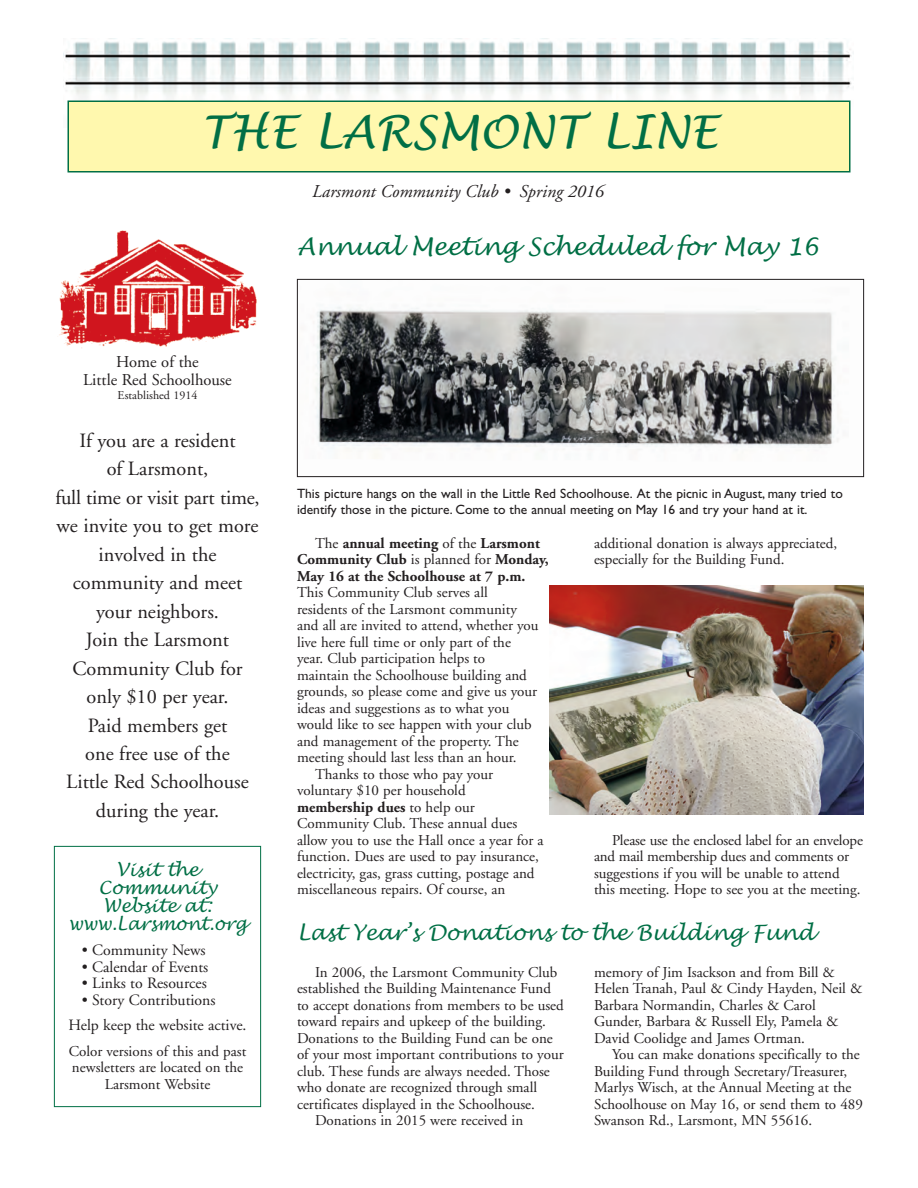
<style>
.page{position:relative;width:918px;height:1188px;background:#fff}
.page>*{position:absolute;margin:0;border:0;box-sizing:border-box;transform-origin:0 0}
.t1{font:italic 45px "Lucida Handwriting";color:#016f45}
.t2{font:italic 24px "Lucida Handwriting";color:#016f45}
.t3{font:italic 21px "Lucida Handwriting";color:#016f45}
.t4{font:20.25px/28.5px "Adobe Garamond";color:#231f20;text-align:center}
.t5{font:italic 18px/18px "Lucida Handwriting";color:#016f45;text-align:center}
.t6{font:italic 18px "Adobe Garamond";color:#231f20}
.t7{font:16.5px/18px "Adobe Garamond";color:#231f20;text-align:center}
.t8{font:15.75px/25.5px "Adobe Garamond";color:#231f20}
.t9{font:15px/16.5px "Adobe Garamond";color:#231f20}
.t10{font:700 15px/16.5px "Adobe Garamond";color:#231f20}
.t11{font:13.5px/16.5px "Gill Sans";color:#231f20}
.t12{font:12px "Adobe Garamond";color:#231f20}
.s1{font-weight:400}
</style>
<div class="page">
<img style="left:64px;top:38px;width:790px;height:89px">
<div style="left:69px;top:102px;width:780px;height:69px;background:#fff8ae"></div>
<div style="left:68px;top:100px;width:782px;height:72px;border:2px solid #016f45"></div>
<img style="left:59px;top:230px;width:198px;height:119px">
<img style="left:313px;top:306px;width:526px;height:153px">
<div style="left:297px;top:279px;width:567px;height:198px;border:1px solid #231f20"></div>
<img style="left:549px;top:585px;width:315px;height:229px">
<div style="left:54px;top:846px;width:207px;height:261px;border:1px solid #016f45"></div>
<h1 class="t1" style="left:200px;top:107px;width:519px">THE LARSMONT LINE</h1>
<p class="t6" style="left:312px;top:185px;width:293px">Larsmont Community Club • Spring 2016</p>
<p class="t7" style="left:83px;top:355px;width:150px">Home of the<br>Little Red Schoolhouse</p>
<p class="t12" style="left:118px;top:390px;width:81px">Established 1914</p>
<p class="t4" style="left:55px;top:428px;width:206px">If you are a resident<br>of Larsmont,<br>full time or visit part time, we invite you to get more involved in the community and meet your neighbors.<br>Join the Larsmont<br>Community Club for only $10 per year.<br>Paid members get<br>one free use of the<br>Little Red Schoolhouse during the year.</p>
<p class="t5" style="left:68px;top:860px;width:180px">Visit the<br>Community<br>Website at: www.Larsmont.org</p>
<p class="t8" style="left:82px;top:939px;width:125px">• Community News</p>
<p class="t8" style="left:82px;top:955px;width:128px">• Calendar of Events</p>
<p class="t8" style="left:82px;top:972px;width:127px">• Links to Resources</p>
<p class="t8" style="left:68px;top:988px;width:180px;text-indent:13px">• Story Contributions<br>Help keep the website active.</p>
<p class="t9" style="left:69px;top:1044px;width:179px;text-align:center">Color versions of this and past newsletters are located on the<br>Larsmont Website</p>
<h2 class="t2" style="left:297px;top:232px;width:524px">Annual Meeting Scheduled for May 16</h2>
<p class="t11" style="left:297px;top:486px;width:547px">This picture hangs on the wall in the Little Red Schoolhouse. At the picnic in August, many tried to identify those in the picture. Come to the annual meeting on May 16 and try your hand at it.</p>
<p class="t10" style="left:297px;top:536px;width:253px;text-indent:18px"><span class="s1">The</span> annual meeting <span class="s1">of the</span> Larsmont<br>Community Club <span class="s1">is planned for</span> Monday,<br>May 16 at the Schoolhouse at 7 p.m.</p>
<p class="t9" style="left:297px;top:585px;width:192px">This Community Club serves all</p>
<p class="t9" style="left:297px;top:602px;width:222px">residents of the Larsmont community</p>
<p class="t9" style="left:297px;top:618px;width:243px">and all are invited to attend, whether you</p>
<p class="t9" style="left:297px;top:635px;width:215px">live here full time or only part of the</p>
<p class="t9" style="left:297px;top:651px;width:190px">year. Club participation helps to</p>
<p class="t9" style="left:297px;top:668px;width:231px">maintain the Schoolhouse building and</p>
<p class="t9" style="left:297px;top:684px;width:242px">grounds, so please come and give us your</p>
<p class="t9" style="left:297px;top:701px;width:214px">ideas and suggestions as to what you</p>
<p class="t9" style="left:297px;top:717px;width:236px">would like to see happen with your club</p>
<p class="t9" style="left:297px;top:734px;width:223px">and management of the property. The</p>
<p class="t9" style="left:297px;top:750px;width:221px">meeting should last less than an hour.</p>
<p class="t9" style="left:315px;top:767px;width:180px">Thanks to those who pay your</p>
<p class="t9" style="left:297px;top:783px;width:170px">voluntary $10 per household</p>
<p class="t10" style="left:297px;top:800px;width:179px">membership dues <span class="s1">to help our</span></p>
<p class="t9" style="left:297px;top:816px;width:222px">Community Club. These annual dues</p>
<p class="t9" style="left:297px;top:833px;width:248px">allow you to use the Hall once a year for a</p>
<p class="t9" style="left:297px;top:849px;width:243px">function. Dues are used to pay insurance,</p>
<p class="t9" style="left:297px;top:866px;width:239px">electricity, gas, grass cutting, postage and</p>
<p class="t9" style="left:297px;top:882px;width:210px">miscellaneous repairs. Of course, an</p>
<p class="t9" style="left:594px;top:536px;width:245px">additional donation is always appreciated, especially for the Building Fund.</p>
<p class="t9" style="left:594px;top:833px;width:271px;text-indent:18px">Please use the enclosed label for an envelope and mail membership dues and comments or suggestions if you will be unable to attend this meeting. Hope to see you at the meeting.</p>
<h3 class="t3" style="left:297px;top:921px;width:519px">Last Year’s Donations to the Building Fund</h3>
<p class="t9" style="left:315px;top:965px;width:244px">In 2006, the Larsmont Community Club</p>
<p class="t9" style="left:297px;top:981px;width:256px">established the Building Maintenance Fund</p>
<p class="t9" style="left:297px;top:998px;width:268px">to accept donations from members to be used</p>
<p class="t9" style="left:297px;top:1014px;width:250px">toward repairs and upkeep of the building.</p>
<p class="t9" style="left:297px;top:1031px;width:257px">Donations to the Building Fund can be one</p>
<p class="t9" style="left:297px;top:1047px;width:268px">of your most important contributions to your</p>
<p class="t9" style="left:297px;top:1064px;width:254px">club. These funds are always needed. Those</p>
<p class="t9" style="left:297px;top:1080px;width:242px">who donate are recognized through small</p>
<p class="t9" style="left:297px;top:1097px;width:239px">certificates displayed in the Schoolhouse.</p>
<p class="t9" style="left:315px;top:1113px;width:210px">Donations in 2015 were received in</p>
<p class="t9" style="left:594px;top:965px;width:270px">memory of Jim Isackson and from Bill &amp; Helen Tranah, Paul &amp; Cindy Hayden, Neil &amp; Barbara Normandin, Charles &amp; Carol Gunder, Barbara &amp; Russell Ely, Pamela &amp; David Coolidge and James Ortman.</p>
<p class="t9" style="left:594px;top:1047px;width:270px;text-indent:18px">You can make donations specifically to the Building Fund through Secretary/Treasurer, Marlys Wisch, at the Annual Meeting at the Schoolhouse on May 16, or send them to 489<br>Swanson Rd., Larsmont, MN 55616.</p>
</div>
